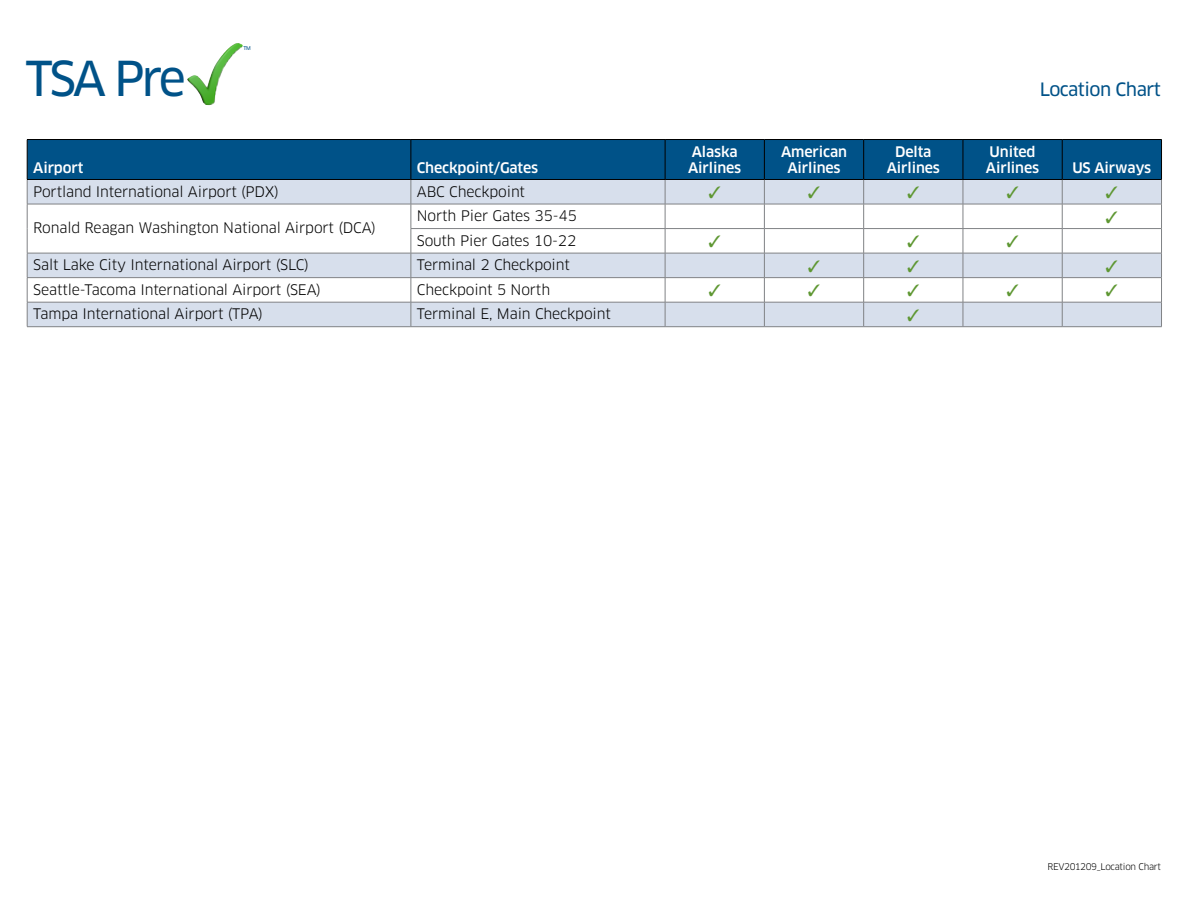
<style>
.page{position:relative;width:1188px;height:918px;background:#fff}
.page>*{position:absolute;margin:0;border:0;box-sizing:border-box;transform-origin:0 0}
.t1{font:47.1px "Clan OT News";letter-spacing:-.07em;color:#005288}
.t2{font:18px "Clan OT News";letter-spacing:-.03em;color:#005288}
.t3{font:14.25px "Clan OT";letter-spacing:-.01em;color:#000}
.t4{font:500 14.25px/16.8px "Clan OT";letter-spacing:-.01em;color:#fff}
.t5{font:9px "Clan OT";letter-spacing:-.03em;color:#000}
.t6{font:5.1px "Clan OT News";color:#005288}
</style>
<div class="page">
<img style="left:221px;top:43px;width:16px;height:14px">
<div style="left:28px;top:140px;width:1133px;height:39px;background:#005288"></div>
<svg style="left:28px;top:180px;width:1133px;height:146px;fill:#d7dfec"></svg>
<hr style="left:27px;top:204px;width:384px;height:1px;background:#808285">
<hr style="left:411px;top:204px;width:254px;height:1px;background:#808285">
<hr style="left:665px;top:204px;width:99px;height:1px;background:#808285">
<hr style="left:764px;top:204px;width:100px;height:1px;background:#808285">
<hr style="left:864px;top:204px;width:99px;height:1px;background:#808285">
<hr style="left:963px;top:204px;width:99px;height:1px;background:#808285">
<hr style="left:1062px;top:204px;width:100px;height:1px;background:#808285">
<hr style="left:411px;top:228px;width:254px;height:1px;background:#808285">
<hr style="left:665px;top:228px;width:99px;height:1px;background:#808285">
<hr style="left:764px;top:228px;width:100px;height:1px;background:#808285">
<hr style="left:864px;top:228px;width:99px;height:1px;background:#808285">
<hr style="left:963px;top:228px;width:99px;height:1px;background:#808285">
<hr style="left:1062px;top:228px;width:100px;height:1px;background:#808285">
<hr style="left:27px;top:253px;width:384px;height:1px;background:#808285">
<hr style="left:411px;top:253px;width:254px;height:1px;background:#808285">
<hr style="left:665px;top:253px;width:99px;height:1px;background:#808285">
<hr style="left:764px;top:253px;width:100px;height:1px;background:#808285">
<hr style="left:864px;top:253px;width:99px;height:1px;background:#808285">
<hr style="left:963px;top:253px;width:99px;height:1px;background:#808285">
<hr style="left:1062px;top:253px;width:100px;height:1px;background:#808285">
<hr style="left:27px;top:277px;width:384px;height:1px;background:#808285">
<hr style="left:411px;top:277px;width:254px;height:1px;background:#808285">
<hr style="left:665px;top:277px;width:99px;height:1px;background:#808285">
<hr style="left:764px;top:277px;width:100px;height:1px;background:#808285">
<hr style="left:864px;top:277px;width:99px;height:1px;background:#808285">
<hr style="left:963px;top:277px;width:99px;height:1px;background:#808285">
<hr style="left:1062px;top:277px;width:100px;height:1px;background:#808285">
<hr style="left:27px;top:302px;width:384px;height:1px;background:#808285">
<svg style="left:27px;top:180px;width:1px;height:146px"></svg>
<hr style="left:411px;top:302px;width:254px;height:1px;background:#808285">
<svg style="left:411px;top:180px;width:1px;height:146px"></svg>
<hr style="left:665px;top:302px;width:99px;height:1px;background:#808285">
<svg style="left:665px;top:180px;width:1px;height:146px"></svg>
<hr style="left:764px;top:302px;width:100px;height:1px;background:#808285">
<svg style="left:764px;top:180px;width:1px;height:146px"></svg>
<hr style="left:864px;top:302px;width:99px;height:1px;background:#808285">
<svg style="left:863px;top:180px;width:1px;height:146px"></svg>
<hr style="left:963px;top:302px;width:99px;height:1px;background:#808285">
<svg style="left:963px;top:180px;width:1px;height:146px"></svg>
<hr style="left:1062px;top:302px;width:100px;height:1px;background:#808285">
<svg style="left:1062px;top:180px;width:1px;height:146px"></svg>
<svg style="left:1161px;top:180px;width:1px;height:146px"></svg>
<hr style="left:27px;top:326px;width:384px;height:1px;background:#808285">
<hr style="left:411px;top:326px;width:254px;height:1px;background:#808285">
<hr style="left:665px;top:326px;width:99px;height:1px;background:#808285">
<hr style="left:764px;top:326px;width:100px;height:1px;background:#808285">
<hr style="left:864px;top:326px;width:99px;height:1px;background:#808285">
<hr style="left:963px;top:326px;width:99px;height:1px;background:#808285">
<hr style="left:1062px;top:326px;width:100px;height:1px;background:#808285">
<hr style="left:27px;top:139px;width:384px;height:1px;background:#000">
<hr style="left:27px;top:140px;width:1px;height:39px;background:#000">
<hr style="left:411px;top:139px;width:254px;height:1px;background:#000">
<hr style="left:411px;top:140px;width:1px;height:39px;background:#000">
<hr style="left:665px;top:139px;width:99px;height:1px;background:#000">
<hr style="left:665px;top:140px;width:1px;height:39px;background:#000">
<hr style="left:764px;top:139px;width:100px;height:1px;background:#000">
<hr style="left:764px;top:140px;width:1px;height:39px;background:#000">
<hr style="left:864px;top:139px;width:99px;height:1px;background:#000">
<hr style="left:863px;top:140px;width:1px;height:39px;background:#000">
<hr style="left:963px;top:139px;width:99px;height:1px;background:#000">
<hr style="left:963px;top:140px;width:1px;height:39px;background:#000">
<hr style="left:1062px;top:139px;width:100px;height:1px;background:#000">
<hr style="left:1062px;top:140px;width:1px;height:39px;background:#000">
<hr style="left:1161px;top:140px;width:1px;height:39px;background:#000">
<hr style="left:27px;top:179px;width:384px;height:1px;background:#000">
<hr style="left:411px;top:179px;width:254px;height:1px;background:#000">
<hr style="left:665px;top:179px;width:99px;height:1px;background:#000">
<hr style="left:764px;top:179px;width:100px;height:1px;background:#000">
<hr style="left:864px;top:179px;width:99px;height:1px;background:#000">
<hr style="left:963px;top:179px;width:99px;height:1px;background:#000">
<hr style="left:1062px;top:179px;width:100px;height:1px;background:#000">
<svg style="left:709px;top:186px;width:11px;height:12px"></svg>
<svg style="left:808px;top:186px;width:12px;height:12px"></svg>
<svg style="left:908px;top:186px;width:11px;height:12px"></svg>
<svg style="left:1007px;top:186px;width:11px;height:12px"></svg>
<svg style="left:1106px;top:186px;width:11px;height:12px"></svg>
<svg style="left:1106px;top:211px;width:12px;height:12px"></svg>
<svg style="left:709px;top:235px;width:11px;height:12px"></svg>
<svg style="left:908px;top:235px;width:11px;height:12px"></svg>
<svg style="left:1007px;top:235px;width:11px;height:12px"></svg>
<svg style="left:808px;top:260px;width:12px;height:12px"></svg>
<svg style="left:908px;top:260px;width:11px;height:12px"></svg>
<svg style="left:1106px;top:260px;width:11px;height:12px"></svg>
<svg style="left:709px;top:284px;width:11px;height:12px"></svg>
<svg style="left:808px;top:284px;width:12px;height:12px"></svg>
<svg style="left:908px;top:284px;width:11px;height:12px"></svg>
<svg style="left:1007px;top:284px;width:11px;height:12px"></svg>
<svg style="left:1106px;top:284px;width:11px;height:12px"></svg>
<svg style="left:908px;top:309px;width:11px;height:12px"></svg>
<h1 class="t1" style="left:25px;top:51px;width:162px">TSA Pre</h1>
<p class="t6" style="left:243px;top:46px;width:9px">TM</p>
<p class="t4" style="left:33px;top:160px;width:52px">Airport</p>
<p class="t4" style="left:417px;top:160px;width:123px">Checkpoint/Gates</p>
<p class="t3" style="left:33px;top:183px;width:247px">Portland International Airport (PDX)</p>
<p class="t3" style="left:417px;top:183px;width:110px">ABC Checkpoint</p>
<p class="t3" style="left:33px;top:219px;width:344px">Ronald Reagan Washington National Airport (DCA)</p>
<p class="t3" style="left:417px;top:207px;width:162px">North Pier Gates 35-45</p>
<p class="t3" style="left:417px;top:232px;width:161px">South Pier Gates 10-22</p>
<p class="t3" style="left:33px;top:257px;width:277px">Salt Lake City International Airport (SLC)</p>
<p class="t3" style="left:417px;top:257px;width:155px">Terminal 2 Checkpoint</p>
<p class="t3" style="left:33px;top:281px;width:289px">Seattle-Tacoma International Airport (SEA)</p>
<p class="t3" style="left:417px;top:281px;width:135px">Checkpoint 5 North</p>
<p class="t3" style="left:33px;top:306px;width:231px">Tampa International Airport (TPA)</p>
<p class="t3" style="left:417px;top:306px;width:196px">Terminal E, Main Checkpoint</p>
<p class="t2" style="left:1040px;top:79px;width:123px">Location Chart</p>
<p class="t4" style="left:688px;top:143px;width:55px">Alaska<br>Airlines</p>
<p class="t4" style="left:781px;top:143px;width:67px;text-align:center">American<br>Airlines</p>
<p class="t4" style="left:887px;top:143px;width:55px;text-align:center">Delta<br>Airlines</p>
<p class="t4" style="left:986px;top:143px;width:55px">United<br>Airlines</p>
<p class="t4" style="left:1072px;top:160px;width:80px">US Airways</p>
<p class="t5" style="left:1047px;top:862px;width:115px">REV201209_Location Chart</p>
</div>
